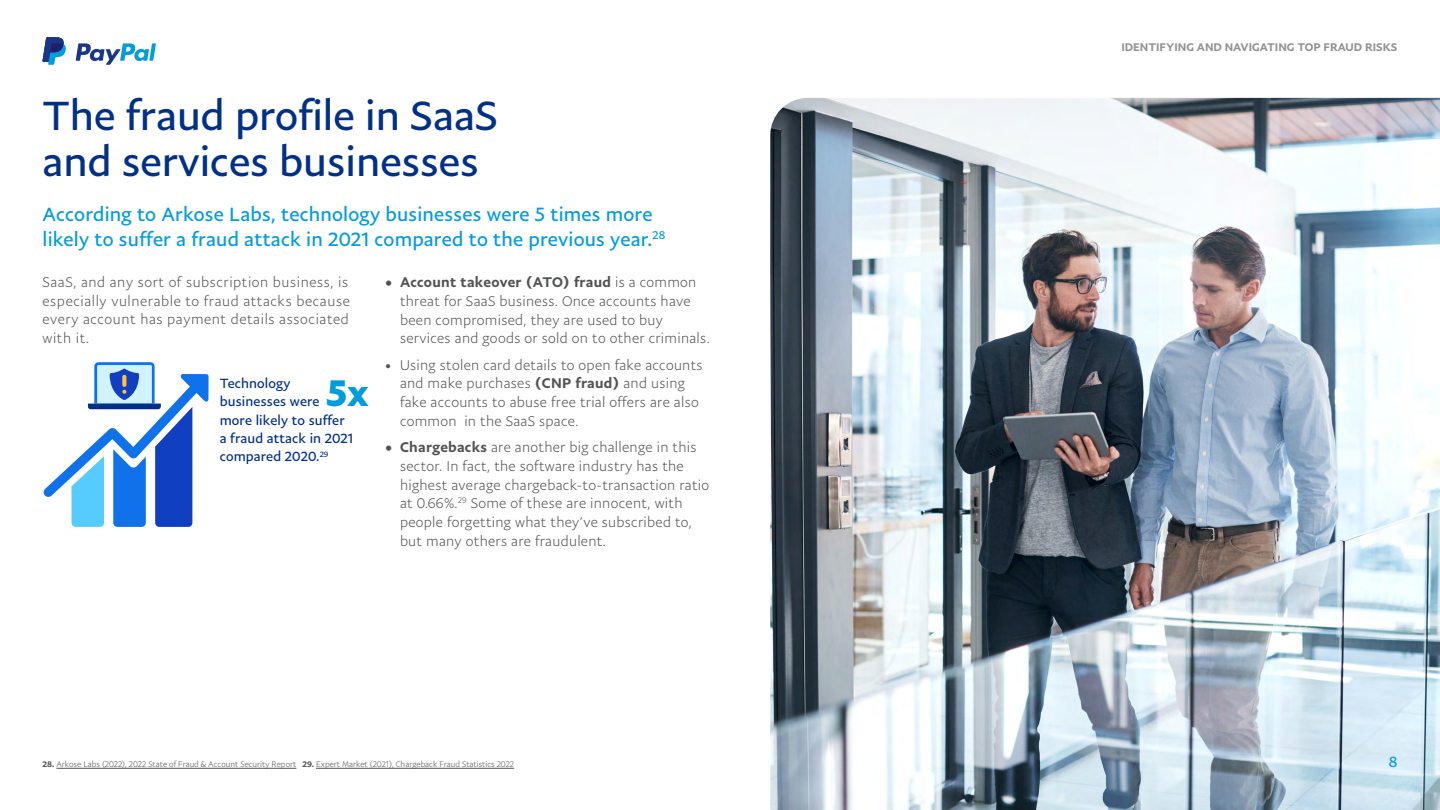
<style>
.page{position:relative;width:1440px;height:810px;background:#fff}
.page>*{position:absolute;margin:0;border:0;box-sizing:border-box;transform-origin:0 0}
.t1{font:41.25px/46.5px "Pay Pal Sans Big";color:#003087}
.t2{font:700 37.5px "Pay Pal Sans Big";color:#009cde}
.t3{font:19.5px/24.8px "Pay Pal Sans Big";letter-spacing:.01em;color:#009cde}
.t4{font:15px "Pay Pal Sans Big";color:#009cde}
.t5{font:300 14.25px/18.8px "Pay Pal Sans Big";letter-spacing:.02em;color:#515354}
.t6{font:13.5px/18.1px "Pay Pal Sans Big";letter-spacing:.01em;color:#003087}
.t7{font:500 11.25px "Pay Pal Sans Big";color:#909191}
.t8{font:300 8.25px "Pay Pal Sans Big";color:#515354}
.s1{font-weight:500}
</style>
<div class="page">
<svg style="left:76px;top:43px;width:80px;height:22px"></svg>
<svg style="left:43px;top:37px;width:23px;height:28px"></svg>
<img style="left:770px;top:98px;width:670px;height:712px">
<hr style="left:56px;top:768px;width:240px;height:1px;background:#515354">
<hr style="left:316px;top:768px;width:198px;height:1px;background:#515354">
<svg style="left:43px;top:362px;width:166px;height:165px"></svg>
<h1 class="t1" style="left:43px;top:91px;width:457px">The fraud profile in SaaS and services businesses</h1>
<h3 class="t3" style="left:43px;top:202px;width:624px">According to Arkose Labs, technology businesses were 5 times more likely to suffer a fraud attack in 2021 compared to the previous year.<sup>28</sup></h3>
<p class="t5" style="left:43px;top:272px;width:309px;text-align:justify">SaaS, and any sort of subscription business, is especially vulnerable to fraud attacks because every account has payment details associated with it.</p>
<p class="t5" style="left:400px;top:272px;width:311px;text-indent:-15px"><span class="s1">• Account takeover (ATO) fraud</span> is a common threat for SaaS business. Once accounts have been compromised, they are used to buy services and goods or sold on to other criminals.</p>
<p class="t5" style="left:400px;top:355px;width:304px;text-indent:-15px">• Using stolen card details to open fake accounts and make purchases <span class="s1">(CNP fraud)</span> and using fake accounts to abuse free trial offers are also common in the SaaS space.</p>
<p class="t5" style="left:400px;top:437px;width:311px;text-indent:-15px"><span class="s1">• Chargebacks</span> are another big challenge in this sector. In fact, the software industry has the highest average chargeback-to-transaction ratio at 0.66%.<sup>29</sup> Some of these are innocent, with people forgetting what they’ve subscribed to, but many others are fraudulent.</p>
<p class="t6" style="left:220px;top:374px;width:135px">Technology businesses were more likely to suffer a fraud attack in 2021 compared 2020.<sup>29</sup></p>
<h2 class="t2" style="left:327px;top:368px;width:44px">5x</h2>
<p class="t8" style="left:43px;top:760px;width:473px"><span class="s1">28.</span> Arkose Labs (2022), 2022 State of Fraud &amp; Account Security Report <span class="s1">29.</span> Expert Market (2021), Chargeback Fraud Statistics 2022</p>
<p class="t7" style="left:1121px;top:40px;width:278px">IDENTIFYING AND NAVIGATING TOP FRAUD RISKS</p>
<p class="t4" style="left:1389px;top:753px;width:10px">8</p>
</div>
